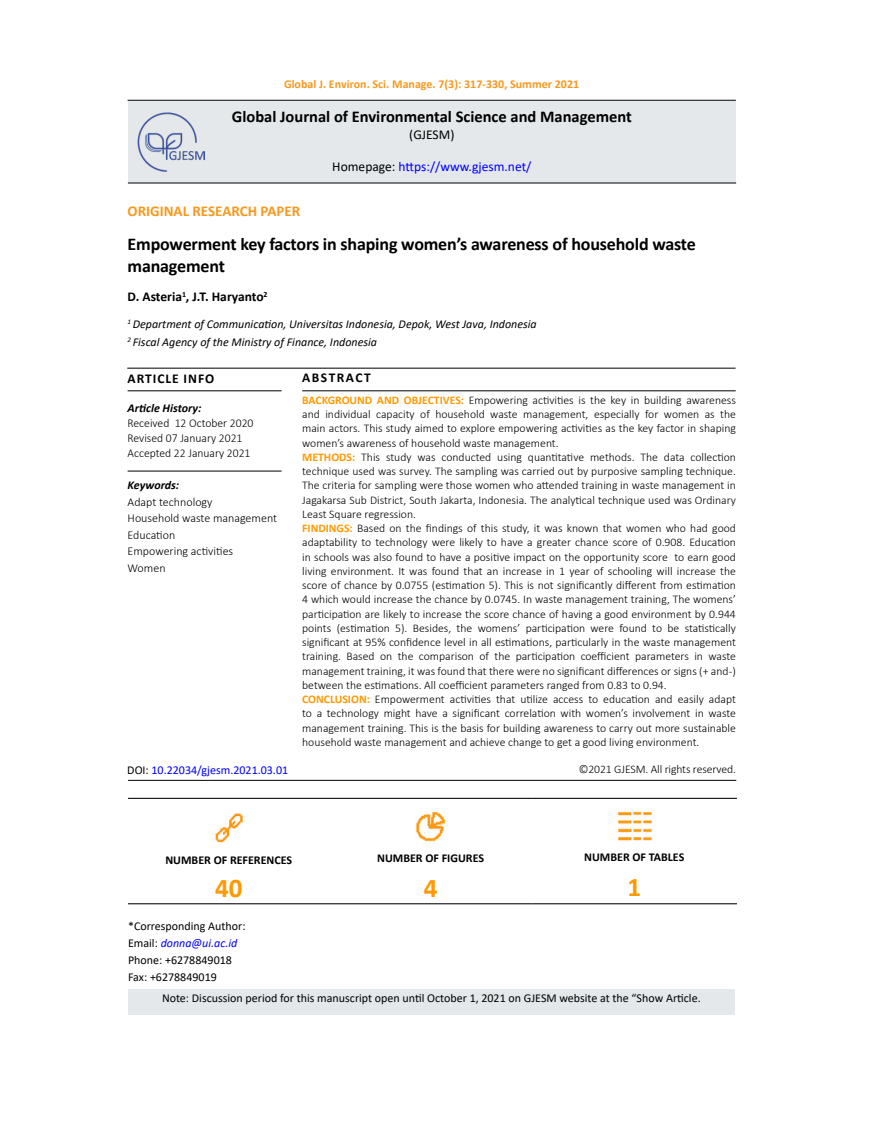
<style>
.page{position:relative;width:872px;height:1127px;background:#fff}
.page>*{position:absolute;margin:0;border:0;box-sizing:border-box;transform-origin:0 0}
.t1{font:700 27px "Calibri";color:#f90}
.t2{font:700 18px/21.6px "Calibri";letter-spacing:-.01em;color:#000}
.t3{font:700 16.5px "Calibri";color:#000}
.t4{font:700 15px "Calibri";color:#f8991d}
.t5{font:13.5px "Calibri";color:#00f}
.t6{font:700 13.5px "Calibri";color:#000}
.t7{font:700 13.5px "Calibri";letter-spacing:.065em;color:#000}
.t8{font:700 13.5px "Calibri";letter-spacing:.11em;color:#000}
.t9{font:13.5px "Calibri";color:#000}
.t10{font:12px/17.2px "Calibri";color:#000}
.t11{font:300 12px/16.5px "Calibri";color:#000}
.t12{font:italic 12px/18.6px "Calibri";color:#000}
.t13{font:700 12px "Calibri";color:#f8991d}
.t14{font:700 12px "Calibri";color:#000}
.t15{font:12px "Calibri";color:#00f}
.t16{font:italic 700 12px "Calibri";color:#000}
.t17{font:300 11.7px/14.2px "Calibri";color:#000}
.s1{color:#000}
.s2{font-weight:700;color:#f90}
.s3{font-style:italic;color:#00f}
</style>
<div class="page">
<hr style="left:128px;top:100px;width:608px;height:1px;background:#000">
<div style="left:128px;top:101px;width:608px;height:82px;background:#e4e8ea"></div>
<hr style="left:128px;top:390px;width:153px;height:1px;background:#000">
<hr style="left:302px;top:390px;width:433px;height:1px;background:#000">
<hr style="left:128px;top:471px;width:153px;height:1px;background:#000">
<hr style="left:127px;top:368px;width:608px;height:1px;background:#000">
<hr style="left:128px;top:780px;width:608px;height:1px;background:#000">
<hr style="left:128px;top:183px;width:608px;height:1px;background:#000">
<hr style="left:128px;top:798px;width:201px;height:1px;background:#000">
<hr style="left:329px;top:798px;width:203px;height:1px;background:#000">
<hr style="left:532px;top:798px;width:205px;height:1px;background:#000">
<hr style="left:128px;top:903px;width:201px;height:1px;background:#000">
<hr style="left:329px;top:903px;width:203px;height:1px;background:#000">
<hr style="left:532px;top:903px;width:205px;height:1px;background:#000">
<img style="left:215px;top:813px;width:28px;height:30px">
<img style="left:416px;top:811px;width:30px;height:31px">
<img style="left:618px;top:811px;width:33px;height:30px">
<div style="left:128px;top:989px;width:607px;height:25px;background:#e4e8ea"></div>
<img style="left:138px;top:113px;width:67px;height:58px">
<p class="t13" style="left:284px;top:75px;width:297px">Global J. Environ. Sci. Manage. 7(3): 317-330, Summer 2021</p>
<h3 class="t3" style="left:232px;top:105px;width:401px">Global Journal of Environmental Science and Management</h3>
<p class="t9" style="left:409px;top:125px;width:47px">(GJESM)</p>
<p class="t5" style="left:332px;top:157px;width:201px"><span class="s1">Homepage:</span> https://www.gjesm.net/</p>
<p class="t4" style="left:128px;top:201px;width:174px">ORIGINAL RESEARCH PAPER</p>
<h2 class="t2" style="left:128px;top:233px;width:570px">Empowerment key factors in shaping women’s awareness of household waste management</h2>
<p class="t6" style="left:128px;top:287px;width:141px">D. Asteria<sup>1</sup>, J.T. Haryanto<sup>2</sup></p>
<p class="t12" style="left:128px;top:314px;width:410px"><sup>1</sup> Department of Communication, Universitas Indonesia, Depok, West Java, Indonesia<br><sup>2</sup> Fiscal Agency of the Ministry of Finance, Indonesia</p>
<p class="t7" style="left:128px;top:368px;width:88px">ARTICLE INFO</p>
<p class="t16" style="left:128px;top:399px;width:75px">Article History:</p>
<p class="t11" style="left:128px;top:415px;width:127px;line-height:15px">Received 12 October 2020<br>Revised 07 January 2021<br>Accepted 22 January 2021</p>
<p class="t16" style="left:128px;top:477px;width:53px">Keywords:</p>
<p class="t11" style="left:128px;top:493px;width:151px">Adapt technology<br>Household waste management<br>Education<br>Empowering activities<br>Women</p>
<p class="t15" style="left:127px;top:761px;width:162px"><span class="s1">DOI:</span> 10.22034/gjesm.2021.03.01</p>
<p class="t8" style="left:302px;top:368px;width:70px">ABSTRACT</p>
<p class="t17" style="left:302px;top:393px;width:435px"><span class="s2">BACKGROUND AND OBJECTIVES:</span> Empowering activities is the key in building awareness and individual capacity of household waste management, especially for women as the main actors. This study aimed to explore empowering activities as the key factor in shaping women’s awareness of household waste management.<br><span class="s2">METHODS:</span> This study was conducted using quantitative methods. The data collection technique used was survey. The sampling was carried out by purposive sampling technique.<br>The criteria for sampling were those women who attended training in waste management in Jagakarsa Sub District, South Jakarta, Indonesia. The analytical technique used was Ordinary Least Square regression.<br><span class="s2">FINDINGS:</span> Based on the findings of this study, it was known that women who had good adaptability to technology were likely to have a greater chance score of 0.908. Education in schools was also found to have a positive impact on the opportunity score to earn good living environment. It was found that an increase in 1 year of schooling will increase the score of chance by 0.0755 (estimation 5). This is not significantly different from estimation 4 which would increase the chance by 0.0745. In waste management training, The womens’ participation are likely to increase the score chance of having a good environment by 0.944 points (estimation 5). Besides, the womens’ participation were found to be statistically significant at 95% confidence level in all estimations, particularly in the waste management training. Based on the comparison of the participation coefficient parameters in waste management training, it was found that there were no significant differences or signs (+ and -) between the estimations. All coefficient parameters ranged from 0.83 to 0.94.<br><span class="s2">CONCLUSION:</span> Empowerment activities that utilize access to education and easily adapt to a technology might have a significant correlation with women’s involvement in waste management training. This is the basis for building awareness to carry out more sustainable household waste management and achieve change to get a good living environment.</p>
<p class="t17" style="left:579px;top:762px;width:159px">©2021 GJESM. All rights reserved.</p>
<p class="t14" style="left:165px;top:851px;width:128px">NUMBER OF REFERENCES</p>
<h1 class="t1" style="left:215px;top:869px;width:29px">40</h1>
<p class="t10" style="left:128px;top:917px;width:119px">*Corresponding Author:<br>Email: <span class="s3">donna@ui.ac.id<br></span>Phone: +6278849018<br>Fax: +6278849019</p>
<p class="t14" style="left:377px;top:849px;width:108px">NUMBER OF FIGURES</p>
<h1 class="t1" style="left:424px;top:869px;width:15px">4</h1>
<p class="t14" style="left:584px;top:848px;width:102px">NUMBER OF TABLES</p>
<h1 class="t1" style="left:627px;top:868px;width:15px">1</h1>
<p class="t10" style="left:162px;top:989px;width:540px">Note: Discussion period for this manuscript open until October 1, 2021 on GJESM website at the “Show Article.</p>
</div>
